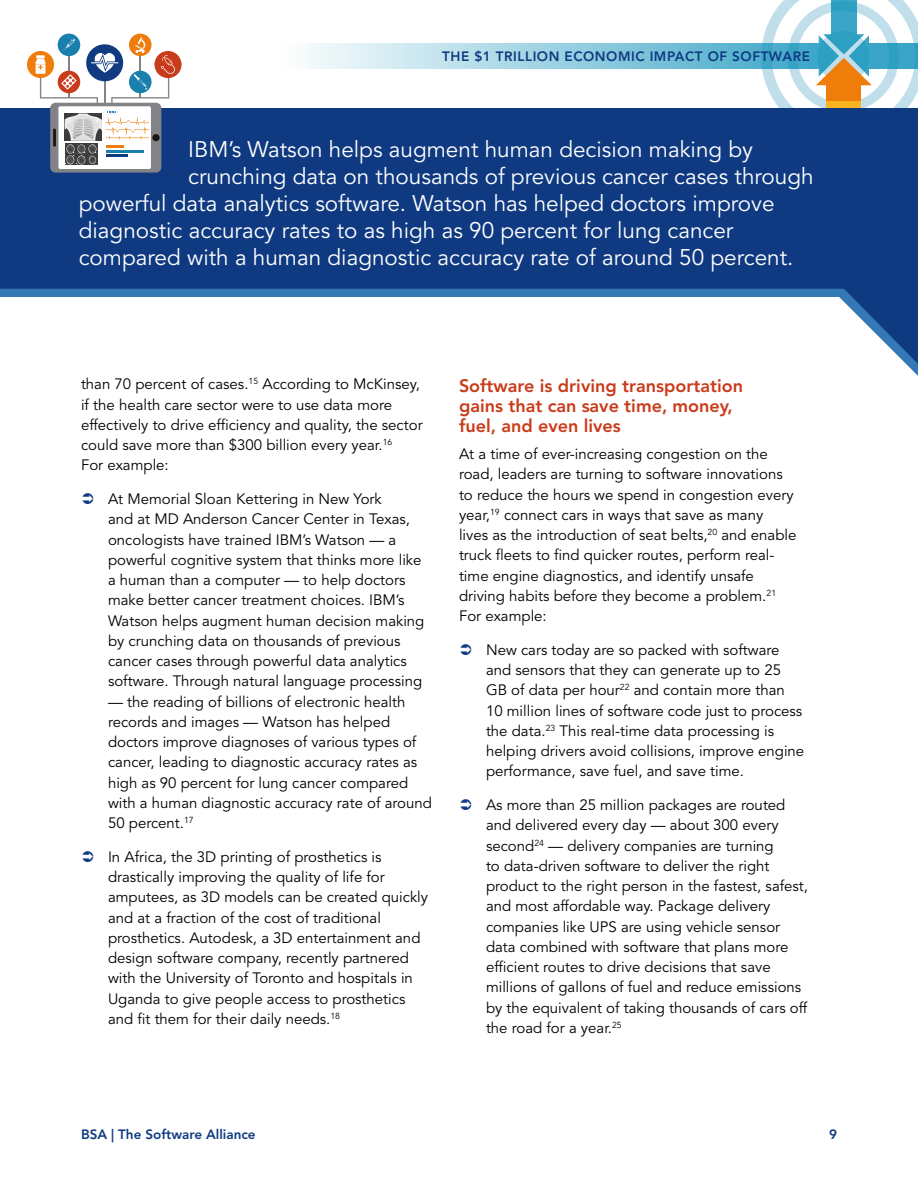
<style>
.page{position:relative;width:918px;height:1188px;background:#fff}
.page>*{position:absolute;margin:0;border:0;box-sizing:border-box;transform-origin:0 0}
.t1{font:22.5px "Avenir LT Std";color:#fff}
.t2{font:800 18px/20.2px "Avenir LT Std";color:#ca3b1a}
.t3{font:15px/20.2px "Avenir LT Std";color:#000}
.t4{font:800 13.5px "Avenir LT Std";letter-spacing:.04em;color:#0f3a81}
.t5{font:800 13.5px "Avenir LT Std";color:#0f3a81}
</style>
<div class="page">
<svg style="left:308px;top:43px;width:453px;height:26px;background:#a2d4e4"></svg>
<svg style="left:761px;top:0;width:157px;height:108px"></svg>
<div style="left:826px;top:102px;width:35px;height:6px;background:#f7b320"></div>
<div style="left:0;top:108px;width:918px;height:189px;background:#0f3a81"></div>
<svg style="left:0;top:288px;width:918px;height:88px"></svg>
<div style="left:50px;top:103px;width:111px;height:70px;background:#818386;border-radius:5px"></div>
<div style="left:58px;top:106px;width:93px;height:63px;background:#fff;border-radius:2px"></div>
<hr style="left:53px;top:129px;width:3px;height:18px;background:#1a1718">
<div style="left:152px;top:134px;width:8px;height:7px;background:#1a1718;border-radius:50%"></div>
<svg style="left:27px;top:51px;width:27px;height:27px"></svg>
<div style="left:58px;top:34px;width:22px;height:22px;background:#197fad;border-radius:50%"></div>
<div style="left:154px;top:51px;width:28px;height:27px;background:#c93c1b;border-radius:50%"></div>
<div style="left:129px;top:34px;width:23px;height:22px;background:#ef7d0d;border-radius:50%"></div>
<svg style="left:36px;top:37px;width:139px;height:68px"></svg>
<svg style="left:65px;top:111px;width:84px;height:54px"></svg>
<p class="t4" style="left:442px;top:48px;width:369px">THE $1 TRILLION ECONOMIC IMPACT OF SOFTWARE</p>
<h1 class="t1" style="left:188px;top:136px;width:566px">IBM’s Watson helps augment human decision making by</h1>
<h1 class="t1" style="left:188px;top:163px;width:627px">crunching data on thousands of previous cancer cases through</h1>
<h1 class="t1" style="left:79px;top:190px;width:697px">powerful data analytics software. Watson has helped doctors improve</h1>
<h1 class="t1" style="left:79px;top:217px;width:656px">diagnostic accuracy rates to as high as 90 percent for lung cancer</h1>
<h1 class="t1" style="left:79px;top:244px;width:716px">compared with a human diagnostic accuracy rate of around 50 percent.</h1>
<p class="t3" style="left:81px;top:374px;width:343px">than 70 percent of cases.<sup>15</sup> According to McKinsey, if the health care sector were to use data more effectively to drive efficiency and quality, the sector could save more than $300 billion every year.<sup>16<br></sup>For example:</p>
<p class="t3" style="left:108px;top:489px;width:318px">At Memorial Sloan Kettering in New York<br>and at MD Anderson Cancer Center in Texas, oncologists have trained IBM’s Watson — a powerful cognitive system that thinks more like a human than a computer — to help doctors make better cancer treatment choices. IBM’s Watson helps augment human decision making by crunching data on thousands of previous cancer cases through powerful data analytics software. Through natural language processing</p>
<p class="t3" style="left:108px;top:692px;width:325px">— the reading of billions of electronic health records and images — Watson has helped doctors improve diagnoses of various types of cancer, leading to diagnostic accuracy rates as high as 90 percent for lung cancer compared with a human diagnostic accuracy rate of around 50 percent.<sup>17</sup></p>
<p class="t3" style="left:108px;top:847px;width:322px">In Africa, the 3D printing of prosthetics is drastically improving the quality of life for amputees, as 3D models can be created quickly and at a fraction of the cost of traditional prosthetics. Autodesk, a 3D entertainment and design software company, recently partnered with the University of Toronto and hospitals in Uganda to give people access to prosthetics and fit them for their daily needs.<sup>18</sup></p>
<p class="t2" style="left:459px;top:375px;width:286px">Software is driving transportation gains that can save time, money, fuel, and even lives</p>
<p class="t3" style="left:459px;top:444px;width:339px">At a time of ever-increasing congestion on the road, leaders are turning to software innovations to reduce the hours we spend in congestion every year,<sup>19</sup> connect cars in ways that save as many<br>lives as the introduction of seat belts,<sup>20</sup> and enable truck fleets to find quicker routes, perform real&shy;time engine diagnostics, and identify unsafe driving habits before they become a problem.<sup>21<br></sup>For example:</p>
<p class="t3" style="left:486px;top:640px;width:320px">New cars today are so packed with software and sensors that they can generate up to 25<br>GB of data per hour<sup>22</sup> and contain more than 10 million lines of software code just to process the data.<sup>23</sup> This real-time data processing is helping drivers avoid collisions, improve engine performance, save fuel, and save time.</p>
<p class="t3" style="left:486px;top:795px;width:324px">As more than 25 million packages are routed and delivered every day — about 300 every second<sup>24</sup> — delivery companies are turning<br>to data-driven software to deliver the right product to the right person in the fastest, safest, and most affordable way. Package delivery companies like UPS are using vehicle sensor data combined with software that plans more efficient routes to drive decisions that save millions of gallons of fuel and reduce emissions by the equivalent of taking thousands of cars off the road for a year.<sup>25</sup></p>
<p class="t5" style="left:81px;top:1127px;width:176px">BSA | The Software Alliance</p>
<p class="t4" style="left:829px;top:1127px;width:9px">9</p>
</div>
